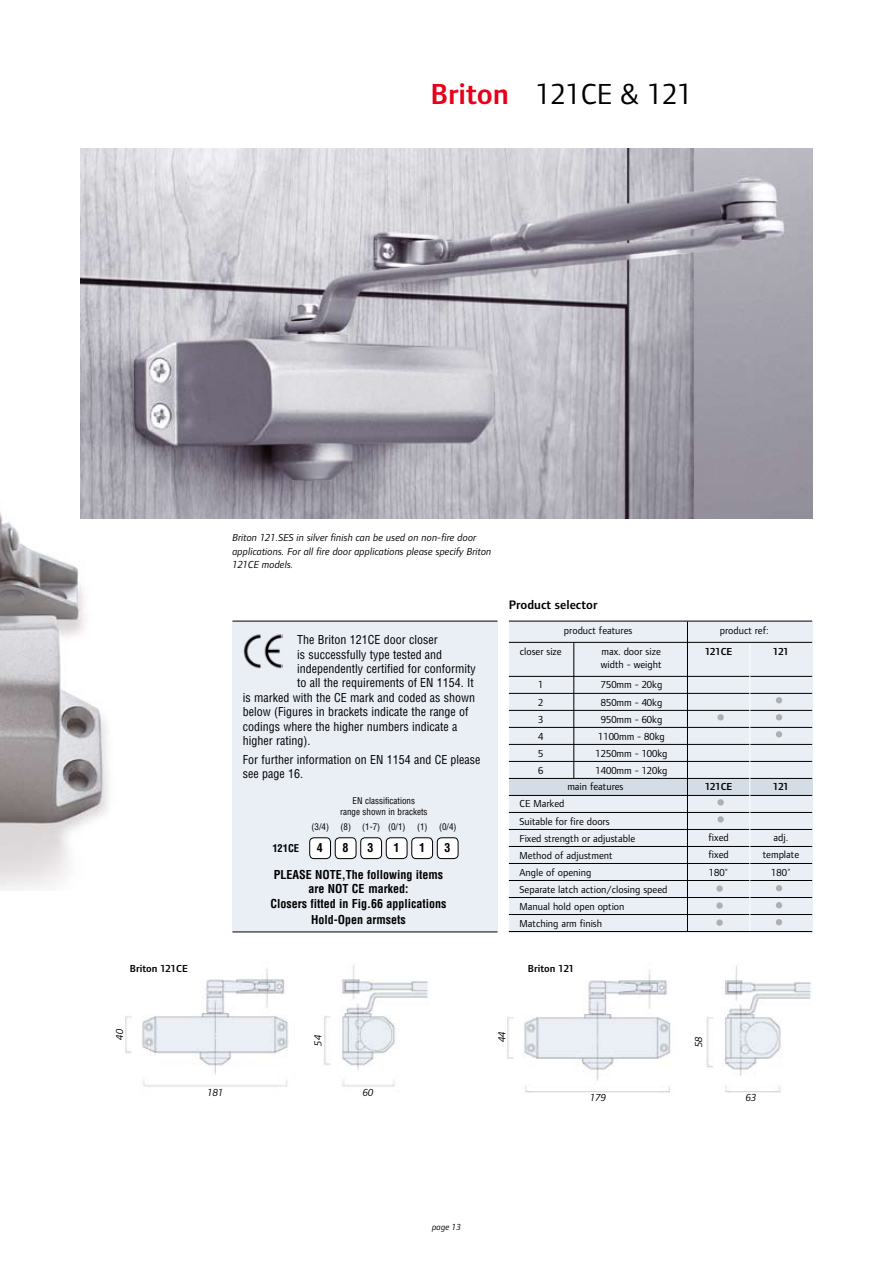
<style>
.page{position:relative;width:893px;height:1263px;background:#fff}
.page>*{position:absolute;margin:0;border:0;box-sizing:border-box;transform-origin:0 0}
.t1{font:30px "Foundry Form Sans";color:#000}
.t2{font:600 30px "Foundry Form Sans";color:#e60019}
.t3{font:600 12.75px "Foundry Form Sans";color:#000}
.t4{font:condensed 12px/14.4px "Helvetica";color:#000}
.t5{font:700 condensed 12px/14.4px "Helvetica";color:#000;text-align:center}
.t6{font:10.5px/17.1px "Foundry Form Sans";color:#000}
.t7{font:italic 10.5px/13.5px "Foundry Form Sans";color:#000}
.t8{font:600 10.5px "Foundry Form Sans";color:#000}
.t9{font:700 condensed 10.5px "Helvetica";color:#000}
.t10{font:condensed 9px/10.5px "Helvetica";color:#000;text-align:center}
.t11{font:italic 9px "Foundry Form Sans";color:#000}
</style>
<div class="page">
<img style="left:0;top:148px;width:144px;height:741px">
<img style="left:125px;top:965px;width:304px;height:122px">
<img style="left:81px;top:149px;width:731px;height:370px">
<div style="left:509px;top:621px;width:303px;height:311px;background:#eaeef5"></div>
<div style="left:509px;top:778px;width:303px;height:17px;background:#d4dce5"></div>
<hr style="left:509px;top:676px;width:303px;height:1px;background:#000">
<hr style="left:509px;top:693px;width:303px;height:1px;background:#000">
<hr style="left:509px;top:710px;width:303px;height:1px;background:#000">
<hr style="left:509px;top:727px;width:303px;height:1px;background:#000">
<hr style="left:509px;top:744px;width:303px;height:1px;background:#000">
<hr style="left:509px;top:761px;width:303px;height:1px;background:#000">
<hr style="left:509px;top:778px;width:303px;height:1px;background:#000">
<hr style="left:509px;top:795px;width:303px;height:1px;background:#000">
<hr style="left:509px;top:812px;width:303px;height:1px;background:#000">
<hr style="left:509px;top:829px;width:303px;height:1px;background:#000">
<hr style="left:509px;top:846px;width:303px;height:1px;background:#000">
<hr style="left:509px;top:863px;width:303px;height:1px;background:#000">
<hr style="left:509px;top:880px;width:303px;height:1px;background:#000">
<hr style="left:509px;top:897px;width:303px;height:1px;background:#000">
<hr style="left:509px;top:914px;width:303px;height:1px;background:#000">
<hr style="left:509px;top:931px;width:303px;height:1px;background:#000">
<hr style="left:574px;top:642px;width:1px;height:137px;background:#000">
<svg style="left:776px;top:714px;width:6px;height:6px"></svg>
<svg style="left:776px;top:731px;width:6px;height:6px"></svg>
<svg style="left:776px;top:697px;width:6px;height:6px"></svg>
<div style="left:717px;top:714px;width:7px;height:6px;background:#aeafb2;border-radius:50%"></div>
<div style="left:716px;top:885px;width:7px;height:7px;background:#aeafb2;border-radius:50%"></div>
<div style="left:717px;top:799px;width:7px;height:6px;background:#aeafb2;border-radius:50%"></div>
<svg style="left:776px;top:885px;width:6px;height:6px"></svg>
<div style="left:716px;top:902px;width:7px;height:7px;background:#aeafb2;border-radius:50%"></div>
<svg style="left:776px;top:902px;width:6px;height:6px"></svg>
<div style="left:716px;top:919px;width:7px;height:7px;background:#aeafb2;border-radius:50%"></div>
<svg style="left:776px;top:919px;width:6px;height:6px"></svg>
<div style="left:717px;top:816px;width:7px;height:6px;background:#aeafb2;border-radius:50%"></div>
<hr style="left:687px;top:621px;width:1px;height:310px;background:#000">
<hr style="left:749px;top:642px;width:1px;height:289px;background:#fff">
<hr style="left:509px;top:642px;width:303px;height:1px;background:#000">
<hr style="left:509px;top:621px;width:303px;height:1px;background:#000">
<div style="left:232px;top:621px;width:265px;height:311px;background:#eaeef5"></div>
<div style="left:310px;top:838px;width:21px;height:20px;background:#fff;border-radius:4px"></div>
<div style="left:309px;top:837px;width:22px;height:22px;border:1px solid #000;border-radius:4px"></div>
<div style="left:335px;top:838px;width:21px;height:20px;background:#fff;border-radius:4px"></div>
<div style="left:335px;top:837px;width:21px;height:22px;border:1px solid #000;border-radius:4px"></div>
<div style="left:361px;top:838px;width:21px;height:20px;background:#fff;border-radius:4px"></div>
<div style="left:360px;top:837px;width:22px;height:22px;border:1px solid #000;border-radius:4px"></div>
<div style="left:386px;top:838px;width:21px;height:20px;background:#fff;border-radius:4px"></div>
<div style="left:386px;top:837px;width:21px;height:22px;border:1px solid #000;border-radius:4px"></div>
<div style="left:412px;top:838px;width:21px;height:20px;background:#fff;border-radius:4px"></div>
<div style="left:412px;top:837px;width:21px;height:22px;border:1px solid #000;border-radius:4px"></div>
<div style="left:437px;top:838px;width:21px;height:20px;background:#fff;border-radius:4px"></div>
<div style="left:437px;top:837px;width:21px;height:22px;border:1px solid #000;border-radius:4px"></div>
<img style="left:243px;top:634px;width:39px;height:35px">
<hr style="left:232px;top:621px;width:265px;height:1px;background:#000">
<hr style="left:232px;top:932px;width:265px;height:1px;background:#000">
<img style="left:507px;top:965px;width:305px;height:128px">
<h1 class="t2" style="left:431px;top:77px;width:80px">Briton</h1>
<h1 class="t1" style="left:536px;top:78px;width:158px">121CE &amp; 121</h1>
<p class="t7" style="left:232px;top:531px;width:260px">Briton 121.SES in silver finish can be used on non-fire door applications. For all fire door applications please specify Briton<br>121CE models.</p>
<p class="t4" style="left:297px;top:632px;width:142px">The Briton 121CE door closer</p>
<p class="t4" style="left:297px;top:647px;width:147px">is successfully type tested and</p>
<p class="t4" style="left:297px;top:661px;width:180px">independently certified for conformity</p>
<p class="t4" style="left:297px;top:676px;width:178px">to all the requirements of EN 1154. It</p>
<p class="t4" style="left:243px;top:690px;width:234px">is marked with the CE mark and coded as shown</p>
<p class="t4" style="left:243px;top:704px;width:227px">below (Figures in brackets indicate the range of</p>
<p class="t4" style="left:243px;top:719px;width:216px">codings where the higher numbers indicate a</p>
<p class="t4" style="left:243px;top:733px;width:69px">higher rating).</p>
<p class="t4" style="left:243px;top:752px;width:239px">For further information on EN 1154 and CE please see page 16.</p>
<p class="t10" style="left:340px;top:796px;width:89px">EN classifications<br>range shown in brackets</p>
<p class="t10" style="left:311px;top:821px;width:19px">(3/4)</p>
<p class="t10" style="left:341px;top:821px;width:67px">(8) (1-7) (0/1)</p>
<p class="t10" style="left:417px;top:821px;width:41px">(1) (0/4)</p>
<p class="t9" style="left:272px;top:841px;width:28px">121CE</p>
<p class="t5" style="left:317px;top:841px;width:7px">4</p>
<p class="t5" style="left:342px;top:841px;width:7px">8</p>
<p class="t5" style="left:368px;top:841px;width:7px">3</p>
<p class="t5" style="left:393px;top:841px;width:7px">1</p>
<p class="t5" style="left:419px;top:841px;width:7px">1</p>
<p class="t5" style="left:445px;top:841px;width:7px">3</p>
<p class="t5" style="left:271px;top:867px;width:177px">PLEASE NOTE,The following items are NOT CE marked:<br>Closers fitted in Fig.66 applications</p>
<p class="t5" style="left:311px;top:912px;width:96px">Hold-Open armsets</p>
<p class="t3" style="left:509px;top:597px;width:90px">Product selector</p>
<p class="t6" style="left:564px;top:621px;width:70px">product features</p>
<p class="t6" style="left:720px;top:621px;width:50px">product ref:</p>
<p class="t6" style="left:520px;top:643px;width:43px">closer size</p>
<p class="t6" style="left:601px;top:644px;width:62px;line-height:13.5px">max. door size width - weight</p>
<p class="t6" style="left:538px;top:676px;width:7px;text-align:justify">1<br>2<br>3<br>4<br>5<br>6</p>
<p class="t6" style="left:601px;top:676px;width:63px">750mm - 20kg</p>
<p class="t6" style="left:601px;top:693px;width:63px">850mm - 40kg</p>
<p class="t6" style="left:601px;top:710px;width:63px">950mm - 60kg</p>
<p class="t6" style="left:598px;top:728px;width:68px">1100mm - 80kg</p>
<p class="t6" style="left:596px;top:745px;width:73px">1250mm - 100kg</p>
<p class="t6" style="left:596px;top:762px;width:73px">1400mm - 120kg</p>
<p class="t6" style="left:567px;top:778px;width:58px">main features</p>
<p class="t6" style="left:519px;top:795px;width:150px">CE Marked<br>Suitable for fire doors<br>Fixed strength or adjustable<br>Method of adjustment<br>Angle of opening<br>Separate latch action/closing speed<br>Manual hold open option<br>Matching arm finish</p>
<p class="t8" style="left:705px;top:645px;width:29px">121CE</p>
<p class="t8" style="left:773px;top:645px;width:17px">121</p>
<p class="t8" style="left:705px;top:781px;width:29px">121CE</p>
<p class="t8" style="left:773px;top:781px;width:17px">121</p>
<p class="t6" style="left:708px;top:829px;width:22px;text-align:justify">fixed fixed 180˚</p>
<p class="t6" style="left:763px;top:829px;width:38px;text-align:center">adj. template<br>180˚</p>
<p class="t8" style="left:130px;top:962px;width:59px">Briton 121CE</p>
<p class="t8" style="left:528px;top:962px;width:48px">Briton 121</p>
<p class="t7" style="left:113px;top:1040px;width:12px;rotate:-90deg">40</p>
<p class="t7" style="left:208px;top:1086px;width:17px">181</p>
<p class="t7" style="left:311px;top:1045px;width:12px;rotate:-90deg">54</p>
<p class="t7" style="left:363px;top:1086px;width:12px">60</p>
<p class="t7" style="left:495px;top:1042px;width:12px;rotate:-90deg">44</p>
<p class="t7" style="left:692px;top:1047px;width:12px;rotate:-90deg">58</p>
<p class="t7" style="left:590px;top:1091px;width:17px">179</p>
<p class="t7" style="left:746px;top:1091px;width:12px">63</p>
<p class="t11" style="left:432px;top:1221px;width:30px">page 13</p>
</div>
